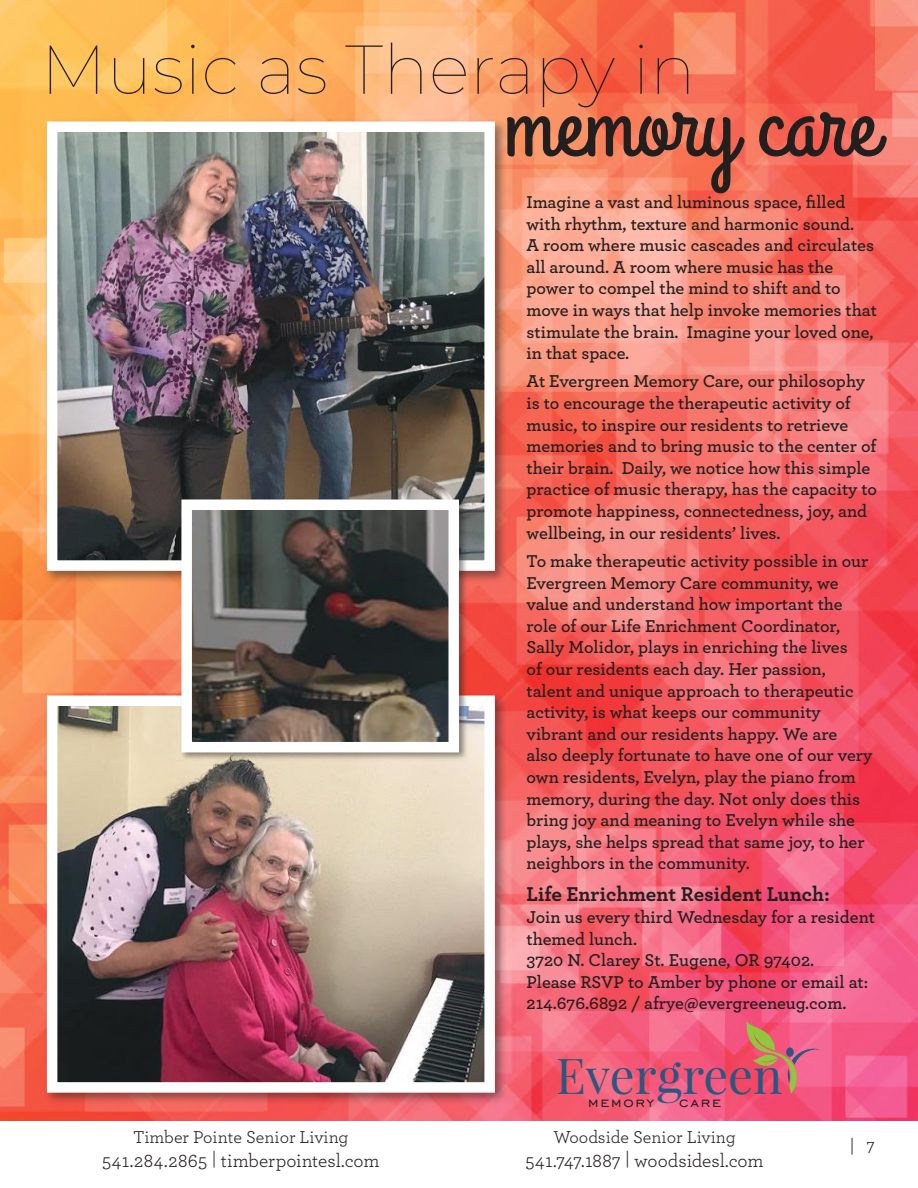
<style>
.page{position:relative;width:918px;height:1188px;background:#fff}
.page>*{position:absolute;margin:0;border:0;box-sizing:border-box;transform-origin:0 0}
.t1{font:96px "Grand Hotel";color:#241f1f}
.t2{font:100 69px "Montserrat";color:#241f1f}
.t3{font:49.35px "Playfair Display";color:#2a5781}
.t4{font:700 21px "Archer Pro";color:#241f1f}
.t5{font:19.35px "Archer Pro";color:#241f1f}
.t6{font:600 18px/21.6px "Archer Pro";color:#241f1f}
.t7{font:18px "Archer Pro";color:#241f1f}
.t8{font:17.7px "Engravers Gothic BT";letter-spacing:.1em;color:#241f1f}
</style>
<div class="page">
<img style="left:0;top:0;width:918px;height:1120px">
<div style="left:43px;top:118px;width:465px;height:466px;background:#241f1f;opacity:.5"></div>
<img style="left:58px;top:133px;width:426px;height:427px">
<div style="left:47px;top:122px;width:448px;height:449px;border:10px solid #fff"></div>
<div style="left:43px;top:692px;width:465px;height:414px;background:#241f1f;opacity:.5"></div>
<img style="left:58px;top:707px;width:426px;height:375px">
<div style="left:47px;top:696px;width:448px;height:397px;border:10px solid #fff"></div>
<div style="left:179px;top:497px;width:289px;height:265px;background:#241f1f;opacity:.5"></div>
<img style="left:192px;top:511px;width:256px;height:230px">
<svg style="left:743px;top:1021px;width:78px;height:73px;background:#df6775"></svg>
<h2 class="t2" style="left:40px;top:23px;width:657px">Music as Therapy in</h2>
<h1 class="t1" style="left:504px;top:63px;width:375px">memory care</h1>
<p class="t6" style="left:526px;top:190px;width:352px">Imagine a vast and luminous space, filled with rhythm, texture and harmonic sound.<br>A room where music cascades and circulates all around. A room where music has the power to compel the mind to shift and to move in ways that help invoke memories that stimulate the brain. Imagine your loved one, in that space.</p>
<p class="t6" style="left:526px;top:370px;width:352px">At Evergreen Memory Care, our philosophy is to encourage the therapeutic activity of music, to inspire our residents to retrieve memories and to bring music to the center of their brain. Daily, we notice how this simple practice of music therapy, has the capacity to promote happiness, connectedness, joy, and wellbeing, in our residents’ lives.</p>
<p class="t6" style="left:526px;top:549px;width:347px">To make therapeutic activity possible in our Evergreen Memory Care community, we value and understand how important the role of our Life Enrichment Coordinator, Sally Molidor, plays in enriching the lives<br>of our residents each day. Her passion, talent and unique approach to therapeutic activity, is what keeps our community vibrant and our residents happy. We are also deeply fortunate to have one of our very own residents, Evelyn, play the piano from memory, during the day. Not only does this bring joy and meaning to Evelyn while she plays, she helps spread that same joy, to her neighbors in the community.</p>
<p class="t4" style="left:526px;top:878px;width:305px">Life Enrichment Resident Lunch:</p>
<p class="t6" style="left:526px;top:905px;width:350px">Join us every third Wednesday for a resident themed lunch.<br>3720 N. Clarey St. Eugene, OR 97402.<br>Please RSVP to Amber by phone or email at:<br>214.676.6892 / afrye@evergreeneug.com.</p>
<p class="t7" style="left:133px;top:1125px;width:217px">Timber Pointe Senior Living</p>
<p class="t5" style="left:102px;top:1148px;width:279px">541.284.2865 <sup>|</sup> timberpointesl.com</p>
<h3 class="t3" style="left:556px;top:1044px;width:228px">Evergreen</h3>
<p class="t8" style="left:588px;top:1092px;width:68px">memory</p>
<p class="t8" style="left:679px;top:1092px;width:43px">care</p>
<p class="t7" style="left:553px;top:1125px;width:184px">Woodside Senior Living</p>
<p class="t7" style="left:850px;top:1132px;width:27px">| 7</p>
<p class="t5" style="left:526px;top:1148px;width:239px">541.747.1887 <sup>|</sup> woodsidesl.com</p>
</div>
